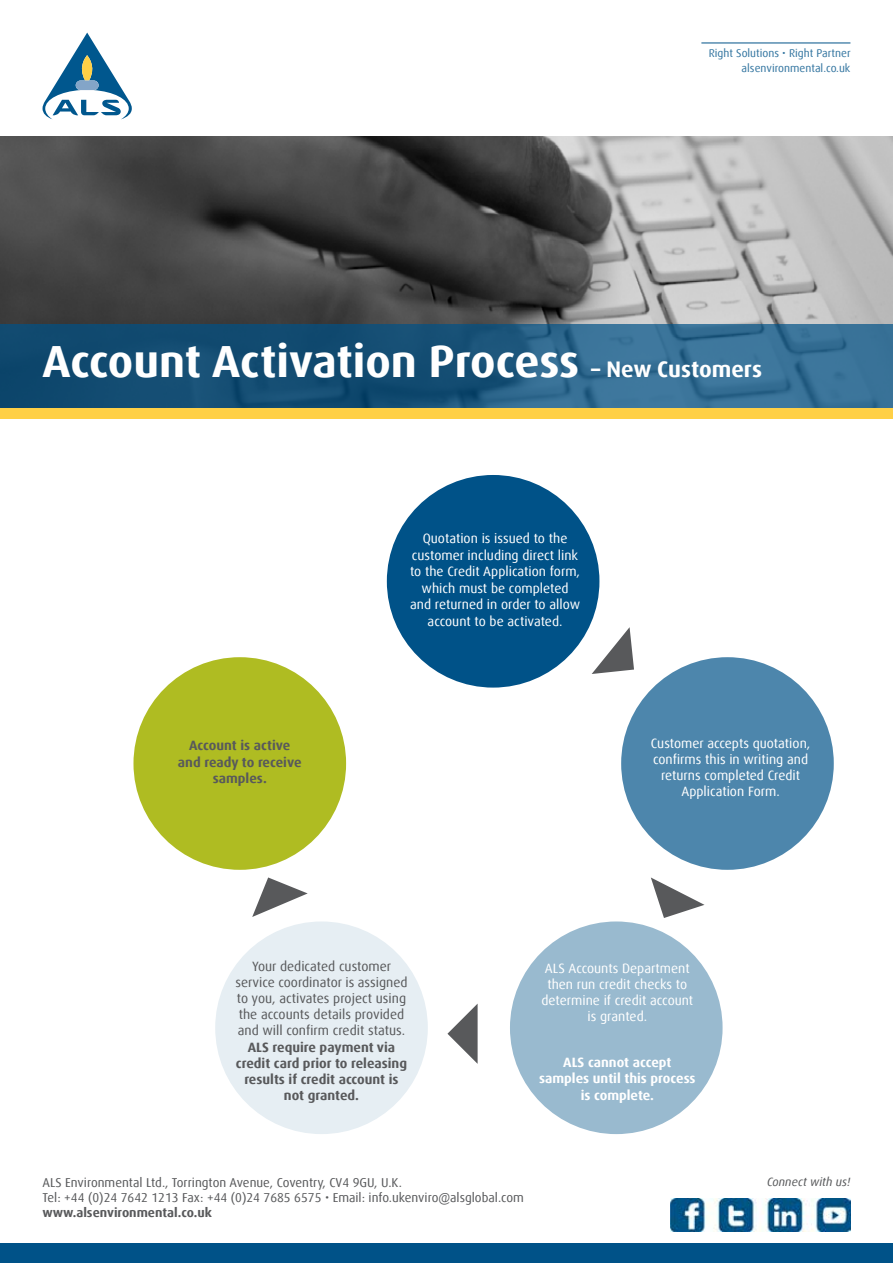
<style>
.page{position:relative;width:893px;height:1263px;background:#fff}
.page>*{position:absolute;margin:0;border:0;box-sizing:border-box;transform-origin:0 0}
.t1{font:700 45px "Dax Offc Pro";color:#fff}
.t2{font:13.5px/16.2px "Dax Offc Pro";color:#fff;text-align:center}
.t3{font:13.5px/16.2px "Dax Offc Pro";color:#58595b;text-align:center}
.t4{font:700 13.5px/16.2px "Dax Offc Pro";color:#58595b;text-align:center}
.t5{font:700 13.5px/16.2px "Dax Offc Pro";color:#fff;text-align:center}
.t6{font:12.9px/15.3px "Dax Offc Pro";color:#58595b}
.t7{font:700 12.9px "Dax Offc Pro";color:#58595b}
.t8{font:italic 12px "Dax Offc Pro";color:#58595b}
.t9{font:11.25px/14.4px "Dax Offc Pro";color:#3375a0;text-align:right}
.s1{font-size:22.5px}
</style>
<div class="page">
<div style="left:0;top:1243px;width:893px;height:20px;background:#005288"></div>
<svg style="left:43px;top:33px;width:89px;height:86px"></svg>
<hr style="left:701px;top:43px;width:149px;height:1px;background:#005288">
<img style="left:0;top:136px;width:893px;height:188px">
<svg style="left:0;top:324px;width:893px;height:84px;background:#225b81"></svg>
<div style="left:0;top:408px;width:893px;height:11px;background:#ffd046"></div>
<div style="left:387px;top:475px;width:212px;height:213px;background:#005288;border-radius:50%"></div>
<div style="left:621px;top:657px;width:213px;height:213px;background:#4d86ac;border-radius:50%"></div>
<div style="left:510px;top:921px;width:213px;height:213px;background:#99bacf;border-radius:50%"></div>
<div style="left:133px;top:657px;width:213px;height:213px;background:#afbc22;border-radius:50%"></div>
<div style="left:215px;top:921px;width:213px;height:213px;background:#e6eef3;border-radius:50%"></div>
<svg style="left:651px;top:877px;width:53px;height:41px"></svg>
<svg style="left:592px;top:627px;width:42px;height:47px"></svg>
<svg style="left:447px;top:1003px;width:31px;height:61px"></svg>
<svg style="left:252px;top:877px;width:56px;height:40px"></svg>
<img style="left:671px;top:1198px;width:179px;height:34px">
<p class="t9" style="left:709px;top:46px;width:143px">Right Solutions • Right Partner alsenvironmental.co.uk</p>
<h1 class="t1" style="left:43px;top:333px;width:721px">Account Activation Process <span class="s1">– New Customers</span></h1>
<p class="t4" style="left:178px;top:738px;width:125px">Account is active and ready to receive samples.</p>
<p class="t2" style="left:410px;top:530px;width:172px">Quotation is issued to the customer including direct link to the Credit Application form, which must be completed and returned in order to allow account to be activated.</p>
<p class="t2" style="left:651px;top:735px;width:161px">Customer accepts quotation, confirms this in writing and returns completed Credit<br>Application Form.</p>
<p class="t3" style="left:235px;top:958px;width:174px">Your dedicated customer service coordinator is assigned to you, activates project using the accounts details provided and will confirm credit status.</p>
<p class="t4" style="left:236px;top:1039px;width:173px">ALS require payment via credit card prior to releasing results if credit account is not granted.</p>
<p class="t2" style="left:541px;top:960px;width:153px">ALS Accounts Department then run credit checks to determine if credit account is granted.</p>
<p class="t5" style="left:539px;top:1054px;width:158px">ALS cannot accept samples until this process is complete.</p>
<p class="t6" style="left:43px;top:1175px;width:483px">ALS Environmental Ltd., Torrington Avenue, Coventry, CV4 9GU, U.K.<br>Tel: +44 (0)24 7642 1213 Fax: +44 (0)24 7685 6575 • Email: info.ukenviro@alsglobal.com</p>
<p class="t7" style="left:43px;top:1205px;width:171px">www.alsenvironmental.co.uk</p>
<p class="t8" style="left:767px;top:1174px;width:85px">Connect with us!</p>
</div>
